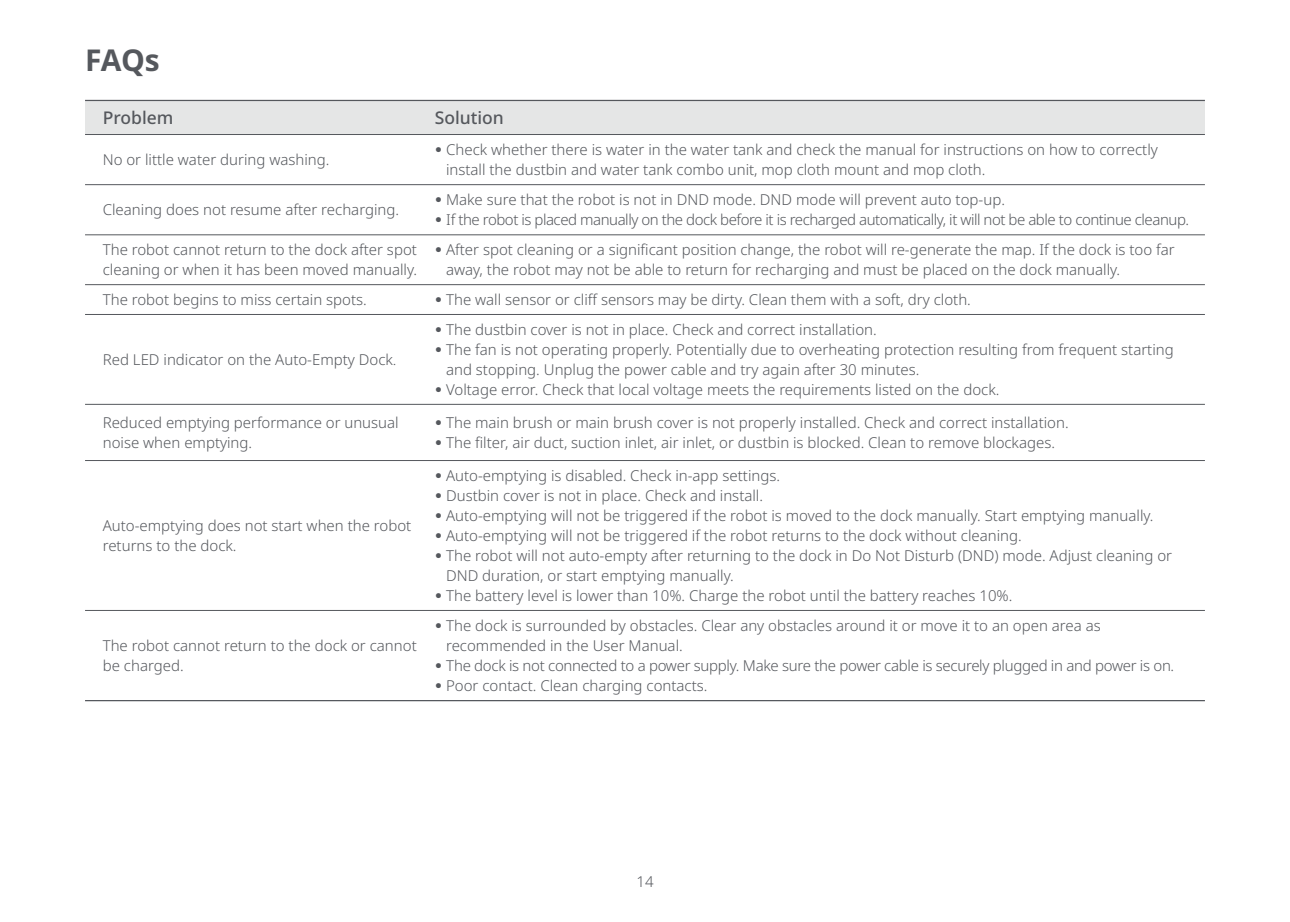
<style>
.page{position:relative;width:1290px;height:922px;background:#fff}
.page>*{position:absolute;margin:0;border:0;box-sizing:border-box;transform-origin:0 0}
.t1{font:700 30px "Noto Sans";color:#55585d}
.t2{font:500 17.5px "Noto Sans";color:#55585d}
.t3{font:300 15px/20px "Noto Sans";color:#55585d}
.t4{font:300 15px "Noto Sans";letter-spacing:-.03em;color:#55585d}
.t5{font:300 15px "Noto Sans";letter-spacing:-.02em;color:#55585d}
.s1{font-family:"Ping Fang SC";font-weight:400}
.s2{font-family:"Adobe Song Std"}
</style>
<div class="page">
<div style="left:85px;top:101px;width:1120px;height:33px;background:#e5e6e6"></div>
<hr style="left:85px;top:100px;width:1120px;height:1px;background:#55585d">
<hr style="left:85px;top:134px;width:1120px;height:1px;background:#55585d">
<hr style="left:85px;top:184px;width:1120px;height:1px;background:#55585d">
<hr style="left:85px;top:234px;width:1120px;height:1px;background:#55585d">
<hr style="left:85px;top:284px;width:1120px;height:1px;background:#55585d">
<hr style="left:85px;top:314px;width:1120px;height:1px;background:#55585d">
<hr style="left:85px;top:404px;width:1120px;height:1px;background:#55585d">
<hr style="left:85px;top:460px;width:1120px;height:1px;background:#55585d">
<hr style="left:85px;top:610px;width:1120px;height:1px;background:#55585d">
<hr style="left:85px;top:699px;width:1120px;height:2px;background:#55585d">
<h1 class="t1" style="left:85px;top:48px;width:76px">FAQs</h1>
<p class="t2" style="left:103px;top:110px;width:72px">Problem</p>
<p class="t2" style="left:435px;top:110px;width:71px">Solution</p>
<p class="t3" style="left:103px;top:151px;width:228px">No or little water during washing.</p>
<p class="t3" style="left:446px;top:141px;width:713px;text-indent:-11px"><span class="s1">•</span> Check whether there is water in the water tank and check the manual for instructions on how to correctly install the dustbin and water tank combo unit, mop cloth mount and mop cloth.</p>
<p class="t3" style="left:103px;top:201px;width:298px">Cleaning does not resume after recharging.</p>
<p class="t3" style="left:435px;top:191px;width:572px"><span class="s1">•</span> Make sure that the robot is not in DND mode. DND mode will prevent auto top-up.</p>
<p class="t4" style="left:435px;top:214px;width:756px"><span class="s1">•</span> If the robot is placed manually on the dock before it is recharged automatically, it will not be able to continue cleanup.</p>
<p class="t3" style="left:103px;top:241px;width:316px">The robot cannot return to the dock after spot cleaning or when it has been moved manually.</p>
<p class="t3" style="left:446px;top:240px;width:730px;text-indent:-11px"><span class="s1">•</span> After spot cleaning or a significant position change, the robot will re-generate the map. If the dock is too far away, the robot may not be able to return for recharging and must be placed on the dock manually.</p>
<p class="t3" style="left:103px;top:291px;width:266px">The robot begins to miss certain spots.</p>
<p class="t3" style="left:435px;top:290px;width:538px"><span class="s1">•</span> The wall sensor or cliff sensors may be dirty. Clean them with a soft, dry cloth.</p>
<p class="t3" style="left:103px;top:351px;width:295px">Red LED indicator on the Auto-Empty Dock<span class="s2">.</span></p>
<p class="t3" style="left:435px;top:321px;width:444px"><span class="s1">•</span> The dustbin cover is not in place. Check and correct installation.</p>
<p class="t3" style="left:446px;top:341px;width:729px;text-indent:-11px"><span class="s1">•</span> The fan is not operating properly. Potentially due to overheating protection resulting from frequent starting and stopping. Unplug the power cable and try again after 30 minutes.</p>
<p class="t3" style="left:435px;top:381px;width:566px"><span class="s1">•</span> Voltage error. Check that local voltage meets the requirements listed on the dock.</p>
<p class="t3" style="left:103px;top:414px;width:297px">Reduced emptying performance or unusual noise when emptying.</p>
<p class="t3" style="left:435px;top:414px;width:635px"><span class="s1">•</span> The main brush or main brush cover is not properly installed. Check and correct installation.</p>
<p class="t3" style="left:435px;top:432px;width:622px"><span class="s1">•</span> The filter, air duct, suction inlet, air inlet, or dustbin is blocked. Clean to remove blockages.</p>
<p class="t3" style="left:103px;top:516px;width:310px">Auto-emptying does not start when the robot returns to the dock.</p>
<p class="t3" style="left:103px;top:636px;width:315px">The robot cannot return to the dock or cannot be charged.</p>
<p class="t3" style="left:435px;top:466px;width:347px"><span class="s1">•</span> Auto-emptying is disabled. Check in-app settings.</p>
<p class="t3" style="left:435px;top:486px;width:330px"><span class="s1">•</span> Dustbin cover is not in place. Check and install.</p>
<p class="t3" style="left:435px;top:506px;width:720px"><span class="s1">•</span> Auto-emptying will not be triggered if the robot is moved to the dock manually. Start emptying manually.</p>
<p class="t3" style="left:435px;top:526px;width:589px"><span class="s1">•</span> Auto-emptying will not be triggered if the robot returns to the dock without cleaning.</p>
<p class="t3" style="left:446px;top:546px;width:727px;text-indent:-11px"><span class="s1">•</span> The robot will not auto-empty after returning to the dock in Do Not Disturb (DND) mode. Adjust cleaning or<br>DND duration, or start emptying manually.</p>
<p class="t3" style="left:435px;top:586px;width:579px"><span class="s1">•</span> The battery level is lower than 10%. Charge the robot until the battery reaches 10%.</p>
<p class="t3" style="left:446px;top:616px;width:656px;text-indent:-11px"><span class="s1">•</span> The dock is surrounded by obstacles. Clear any obstacles around it or move it to an open area as recommended in the User Manual.</p>
<p class="t5" style="left:435px;top:659px;width:741px"><span class="s1">•</span> The dock is not connected to a power supply. Make sure the power cable is securely plugged in and power is on.</p>
<p class="t3" style="left:435px;top:676px;width:274px"><span class="s1">•</span> Poor contact. Clean charging contacts.</p>
<p class="t3" style="left:636px;top:873px;width:19px">14</p>
</div>
